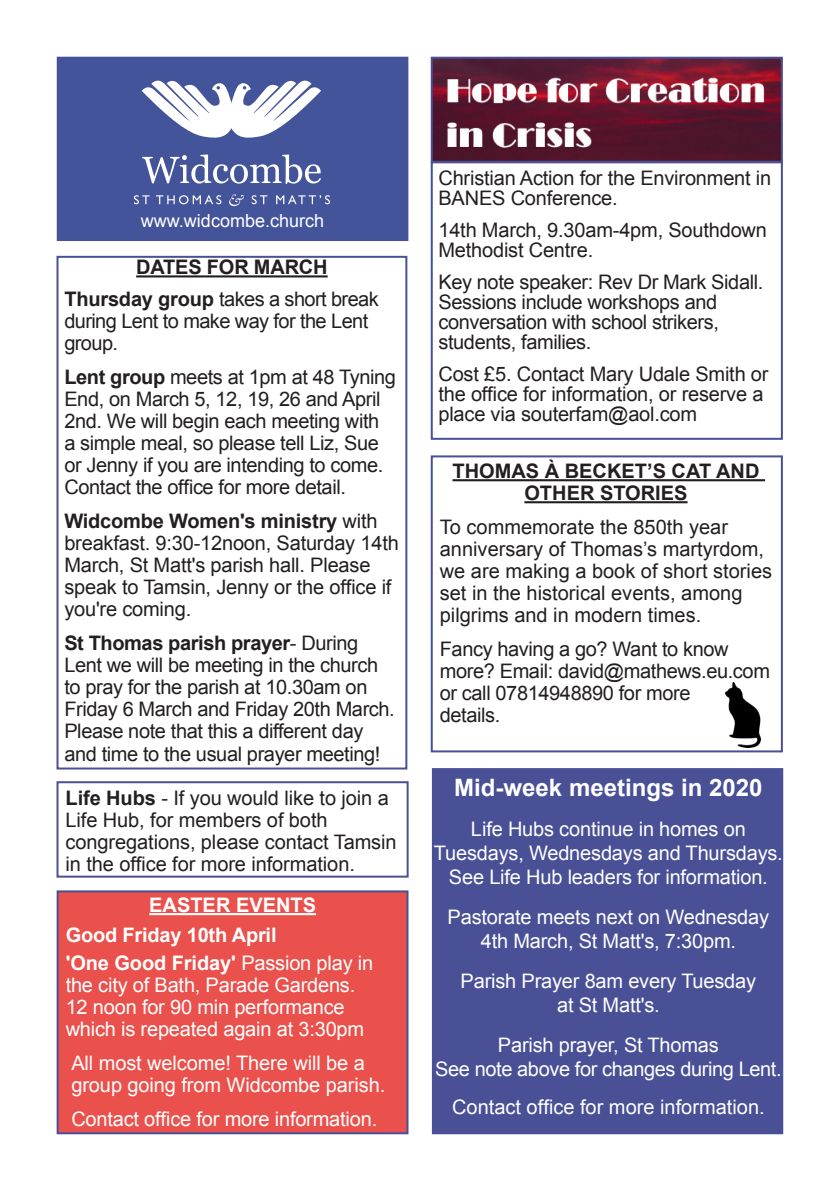
<style>
.page{position:relative;width:840px;height:1191px;background:#fff}
.page>*{position:absolute;margin:0;border:0;box-sizing:border-box;transform-origin:0 0}
.t1{font:700 24px "Arial";color:#fff}
.t2{font:20px/22px "Arial";letter-spacing:-.02em;color:#231f20}
.t3{font:20px/22px "Arial";letter-spacing:-.01em;color:#fff}
.t4{font:20px/22px "Arial";color:#231f20}
.t5{font:700 20px/22px "Arial";color:#231f20;text-align:center}
.t6{font:700 20px "Arial";letter-spacing:-.01em;color:#fff}
.t7{font:700 20px "Arial";letter-spacing:-.01em;color:#231f20}
.t8{font:18px "Arial";color:#fff}
.s1{font-weight:700}
</style>
<div class="page">
<div style="left:58px;top:58px;width:349px;height:182px;background:#44549b"></div>
<svg style="left:142px;top:154px;width:179px;height:30px"></svg>
<svg style="left:229px;top:194px;width:15px;height:12px"></svg>
<svg style="left:134px;top:195px;width:15px;height:9px"></svg>
<svg style="left:156px;top:195px;width:65px;height:9px"></svg>
<svg style="left:251px;top:195px;width:16px;height:9px"></svg>
<svg style="left:276px;top:195px;width:54px;height:9px"></svg>
<svg style="left:142px;top:81px;width:179px;height:57px"></svg>
<div style="left:57px;top:57px;width:351px;height:184px;border:2px solid #495096"></div>
<div style="left:56px;top:256px;width:351px;height:513px;border:2px solid #495096"></div>
<hr style="left:136px;top:275px;width:191px;height:2px;background:#231f20">
<div style="left:431px;top:768px;width:351px;height:366px;background:#495096;border:2px solid #495096"></div>
<div style="left:56px;top:781px;width:352px;height:96px;border:2px solid #495096"></div>
<div style="left:430px;top:455px;width:352px;height:297px;border:2px solid #495096"></div>
<hr style="left:452px;top:479px;width:312px;height:2px;background:#231f20">
<hr style="left:524px;top:501px;width:163px;height:2px;background:#231f20">
<div style="left:57px;top:890px;width:351px;height:244px;background:#ea514c;border:2px solid #495096"></div>
<hr style="left:149px;top:913px;width:167px;height:2px;background:#fff">
<img style="left:725px;top:682px;width:34px;height:65px">
<img style="left:433px;top:60px;width:346px;height:100px">
<div style="left:430px;top:57px;width:352px;height:106px;border:2px solid #495096"></div>
<div style="left:430px;top:161px;width:352px;height:279px;border:2px solid #495096"></div>
<p class="t8" style="left:141px;top:209px;width:185px">www.widcombe.church</p>
<p class="t7" style="left:136px;top:254px;width:193px">DATES FOR MARCH</p>
<p class="t2" style="left:64px;top:288px;width:316px"><span class="s1">Thursday group</span> takes a short break during Lent to make way for the Lent group.</p>
<p class="t2" style="left:64px;top:366px;width:333px"><span class="s1">Lent group</span> meets at 1pm at 48 Tyning End, on March 5, 12, 19, 26 and April 2nd. We will begin each meeting with<br>a simple meal, so please tell Liz, Sue or Jenny if you are intending to come.<br>Contact the office for more detail.</p>
<p class="t2" style="left:64px;top:510px;width:336px"><span class="s1">Widcombe Women's ministry</span> with breakfast. 9:30-12noon, Saturday 14th</p>
<p class="t2" style="left:64px;top:554px;width:328px">March, St Matt's parish hall. Please speak to Tamsin, Jenny or the office if you're coming.</p>
<p class="t2" style="left:64px;top:632px;width:332px"><span class="s1">St Thomas parish prayer</span>- During Lent we will be meeting in the church to pray for the parish at 10.30am on Friday 6 March and Friday 20th March.<br>Please note that this a different day and time to the usual prayer meeting!</p>
<p class="t2" style="left:65px;top:787px;width:324px"><span class="s1">Life Hubs</span> - If you would like to join a<br>Life Hub, for members of both</p>
<p class="t2" style="left:65px;top:831px;width:332px">congregations, please contact Tamsin in the office for more information.</p>
<p class="t6" style="left:149px;top:891px;width:168px">EASTER EVENTS</p>
<p class="t6" style="left:66px;top:921px;width:212px">Good Friday 10th April</p>
<p class="t3" style="left:66px;top:952px;width:309px"><span class="s1">'One Good Friday'</span> Passion play in the city of Bath, Parade Gardens.</p>
<p class="t3" style="left:66px;top:996px;width:300px">12 noon for 90 min performance which is repeated again at 3:30pm</p>
<p class="t3" style="left:71px;top:1052px;width:315px">All most welcome! There will be a group going from Widcombe parish.</p>
<p class="t3" style="left:71px;top:1108px;width:307px">Contact office for more information.</p>
<p class="t2" style="left:438px;top:168px;width:334px;line-height:20px">Christian Action for the Environment in<br>BANES Conference.</p>
<p class="t2" style="left:438px;top:220px;width:330px;line-height:20px">14th March, 9.30am-4pm, Southdown<br>Methodist Centre.</p>
<p class="t2" style="left:438px;top:272px;width:326px;line-height:20px">Key note speaker: Rev Dr Mark Sidall.<br>Sessions include workshops and</p>
<p class="t2" style="left:438px;top:311px;width:282px">conversation with school strikers,</p>
<p class="t2" style="left:438px;top:331px;width:154px">students, families.</p>
<p class="t2" style="left:438px;top:364px;width:331px;line-height:20px">Cost £5. Contact Mary Udale Smith or the office for information, or reserve a place via souterfam@aol.com</p>
<p class="t5" style="left:452px;top:461px;width:308px">THOMAS À BECKET’S CAT AND<br>OTHER STORIES</p>
<p class="t4" style="left:439px;top:516px;width:333px">To commemorate the 850th year anniversary of Thomas’s martyrdom, we are making a book of short stories set in the historical events, among pilgrims and in modern times.</p>
<p class="t2" style="left:439px;top:638px;width:331px">Fancy having a go? Want to know more? Email: david@mathews.eu.com or call 07814948890 for more</p>
<p class="t2" style="left:439px;top:704px;width:62px">details.</p>
<p class="t1" style="left:454px;top:771px;width:310px">Mid-week meetings in 2020</p>
<p class="t3" style="left:470px;top:817px;width:276px">Life Hubs continue in homes on</p>
<p class="t3" style="left:433px;top:840px;width:350px;line-height:24px;text-align:center">Tuesdays, Wednesdays and Thursdays.<br>See Life Hub leaders for information.</p>
<p class="t3" style="left:447px;top:904px;width:323px;line-height:24px;text-align:center">Pastorate meets next on Wednesday<br>4th March, St Matt's, 7:30pm.</p>
<p class="t3" style="left:460px;top:969px;width:297px">Parish Prayer 8am every Tuesday</p>
<p class="t3" style="left:556px;top:993px;width:104px">at St Matt's.</p>
<p class="t3" style="left:497px;top:1033px;width:222px">Parish prayer, St Thomas</p>
<p class="t3" style="left:435px;top:1057px;width:348px">See note above for changes during Lent.</p>
<p class="t3" style="left:452px;top:1095px;width:314px">Contact office for more information.</p>
</div>
